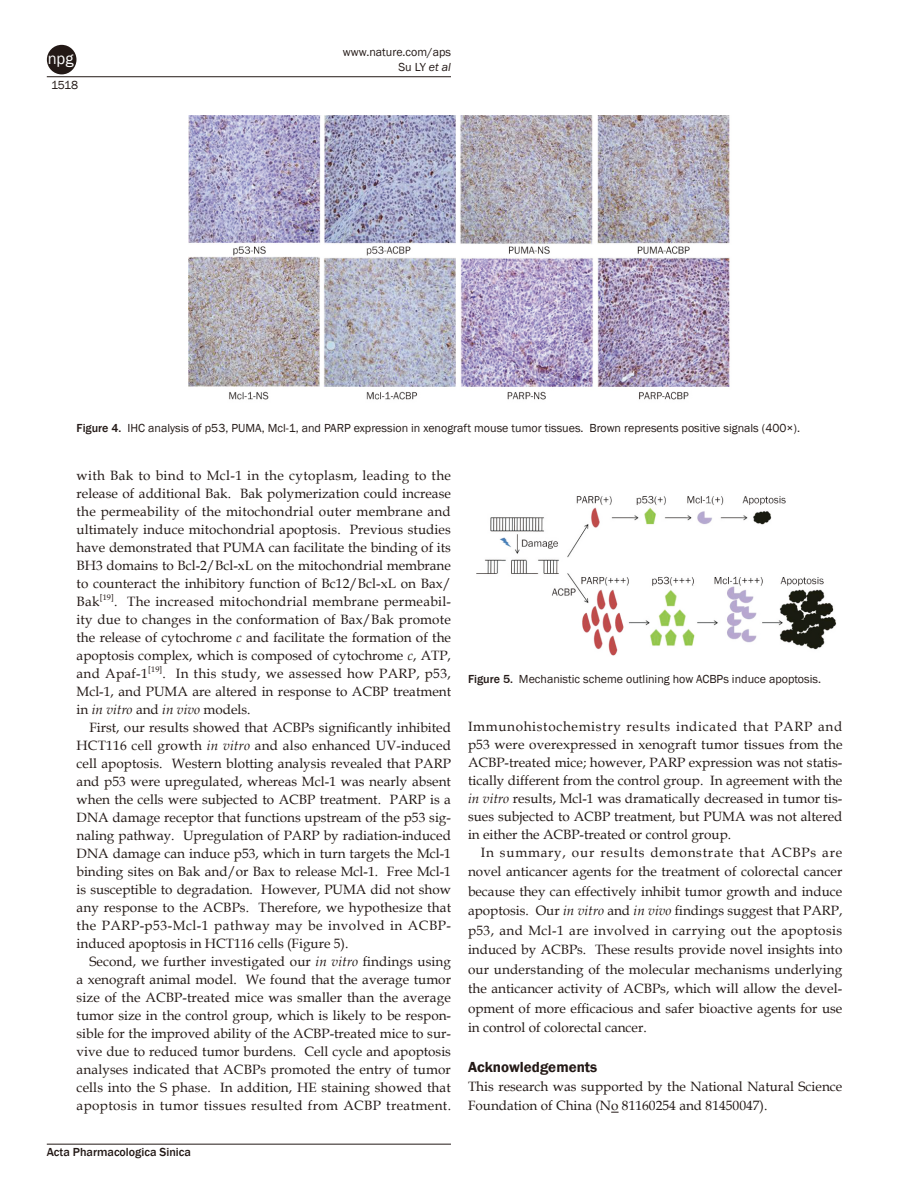
<style>
.page{position:relative;width:919px;height:1195px;background:#fff}
.page>*{position:absolute;margin:0;border:0;box-sizing:border-box;transform-origin:0 0}
.t1{font:16.5px "Franklin Gothic";color:#fff}
.一级标题{font:600 15px "Franklin Gothic";color:#231916}
.英文正文{font:13.5px/18px "Book Antiqua 2";color:#231916;text-align:justify}
.无段头空英文正文{font:13.5px/19.5px "Book Antiqua 2";color:#231916}
.图表注{font:12px "Franklin Gothic Book 2";color:#231916}
.图表注-2{font:12px/15px "Franklin Gothic";color:#231916;text-align:right}
.t2{font:500 12px "Franklin Gothic";color:#231916}
.s1{font-family:"Franklin Gothic Book Italic 2"}
.s2{font-family:"Franklin Gothic Medium 2"}
.s3{font-family:"Book Antiqua"}
.s4{font-family:"Book Antiqua";font-style:italic}
</style>
<div class="page">
<hr style="left:47px;top:76px;width:404px;height:1px;background:#231916">
<hr style="left:47px;top:1144px;width:404px;height:1px;background:#231916">
<div style="left:47px;top:45px;width:29px;height:29px;background:#231916;border-radius:50%"></div>
<img style="left:477px;top:495px;width:359px;height:161px">
<img style="left:189px;top:115px;width:541px;height:285px">
<p class="t1" style="left:48px;top:48px;width:27px">npg</p>
<p class="图表注" style="left:51px;top:77px;width:29px">1518</p>
<p class="图表注-2" style="left:343px;top:45px;width:110px">www.nature.com/aps<br>Su LY <span class="s1">et al</span></p>
<p class="图表注" style="left:77px;top:421px;width:725px"><span class="s2">Figure 4.</span> IHC analysis of p53, PUMA, Mcl-1, and PARP expression in xenograft mouse tumor tissues. Brown represents positive signals (400×).</p>
<p class="英文正文" style="left:77px;top:466px;width:376px">with Bak to bind to Mcl-1 in the cytoplasm, leading to the release of additional Bak. Bak polymerization could increase the permeability of the mitochondrial outer membrane and ultimately induce mitochondrial apoptosis. Previous studies have demonstrated that PUMA can facilitate the binding of its <span class="s3">BH3 domains to Bcl-2/Bcl-xL on the mitochondrial membrane to counteract the inhibitory function of Bc12/Bcl-xL on Bax/ </span>Bak<sup>[19]</sup>. The increased mitochondrial membrane permeabil&shy;<span class="s3">ity due to changes in the conformation of Bax/Bak promote </span>the release of cytochrome <span class="s4">c</span> and facilitate the formation of the apoptosis complex, which is composed of cytochrome <span class="s4">c</span>, ATP, and Apaf-1<sup>[19]</sup>. In this study, we assessed how PARP, p53, Mcl-1, and PUMA are altered in response to ACBP treatment in <span class="s4">in vitro</span> and <span class="s4">in vivo</span> models.</p>
<p class="英文正文" style="left:77px;top:718px;width:376px;text-indent:13px"><span class="s3">First, our results showed that ACBPs significantly inhibited </span>HCT116 cell growth <span class="s4">in vitro</span> and also enhanced UV-induced cell apoptosis. Western blotting analysis revealed that PARP and p53 were upregulated, whereas Mcl-1 was nearly absent when the cells were subjected to ACBP treatment. PARP is a DNA damage receptor that functions upstream of the p53 sig&shy;naling pathway. Upregulation of PARP by radiation-induced DNA damage can induce p53, which in turn targets the Mcl-1 <span class="s3">binding sites on Bak and/or Bax to release Mcl-1. Free Mcl-1 </span>is susceptible to degradation. However, PUMA did not show any response to the ACBPs. Therefore, we hypothesize that the PARP-p53-Mcl-1 pathway may be involved in ACBP&shy;induced apoptosis in HCT116 cells (Figure 5).</p>
<p class="英文正文" style="left:77px;top:952px;width:376px;text-indent:13px">Second, we further investigated our <span class="s4">in vitro</span> <span class="s3">findings using </span>a xenograft animal model. We found that the average tumor size of the ACBP-treated mice was smaller than the average tumor size in the control group, which is likely to be respon&shy;sible for the improved ability of the ACBP-treated mice to sur&shy;vive due to reduced tumor burdens. Cell cycle and apoptosis analyses indicated that ACBPs promoted the entry of tumor cells into the S phase. In addition, HE staining showed that apoptosis in tumor tissues resulted from ACBP treatment.</p>
<p class="t2" style="left:47px;top:1144px;width:145px">Acta Pharmacologica Sinica</p>
<p class="图表注-2" style="left:468px;top:672px;width:354px"><span class="s2">Figure 5.</span> Mechanistic scheme outlining how ACBPs induce apoptosis.</p>
<p class="英文正文" style="left:468px;top:717px;width:376px">Immunohistochemistry results indicated that PARP and p53 were overexpressed in xenograft tumor tissues from the ACBP-treated mice; however, PARP expression was not statis&shy;tically different from the control group. In agreement with the <span class="s4">in vitro</span> results, Mcl-1 was dramatically decreased in tumor tis&shy;sues subjected to ACBP treatment, but PUMA was not altered in either the ACBP-treated or control group.</p>
<p class="英文正文" style="left:468px;top:842px;width:376px;line-height:19.5px;text-indent:13px">In summary, our results demonstrate that ACBPs are novel anticancer agents for the treatment of colorectal cancer because they can effectively inhibit tumor growth and induce apoptosis. Our <span class="s4">in vitro</span> and <span class="s4">in vivo</span> <span class="s3">findings suggest that PARP, </span>p53, and Mcl-1 are involved in carrying out the apoptosis induced by ACBPs. These results provide novel insights into our understanding of the molecular mechanisms underlying the anticancer activity of ACBPs, which will allow the devel&shy;<span class="s3">opment of more efficacious and safer bioactive agents for use </span>in control of colorectal cancer.</p>
<p class="一级标题" style="left:468px;top:1058px;width:131px">Acknowledgements</p>
<p class="无段头空英文正文" style="left:468px;top:1076px;width:376px">This research was supported by the National Natural Science<br>Foundation of China (No 81160254 and 81450047).</p>
</div>
